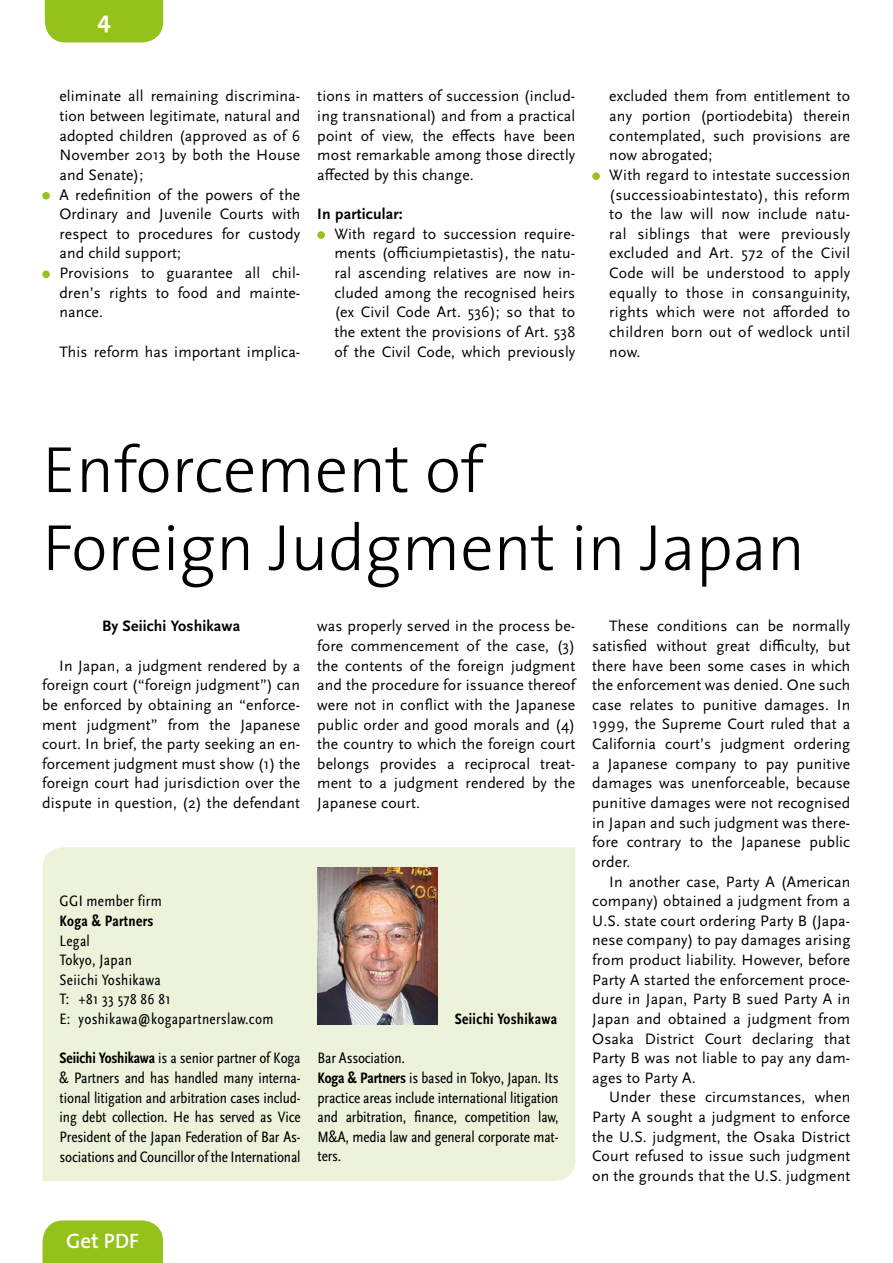
<style>
.page{position:relative;width:893px;height:1263px;background:#fff}
.page>*{position:absolute;margin:0;border:0;box-sizing:border-box;transform-origin:0 0}
.t1{font:300 66px/78px "The Sans";color:#000}
.t2{font:700 24px "The Sans";color:#fff}
.t3{font:600 21px "The Sans";color:#fff}
.t4{font:15.75px/19.6px "Scala Sans Pro";letter-spacing:.01em;color:#000;text-align:justify}
.t5{font:condensed 15.75px/19.6px "Scala Sans Pro";letter-spacing:-.005em;color:#000;text-align:justify}
.t6{font:condensed 15.75px/19.6px "Scala Sans Pro";letter-spacing:.02em;color:#000}
.t7{font:700 15.75px "Scala Sans Pro";letter-spacing:.01em;color:#000}
.t8{font:700 condensed 15.75px "Scala Sans Pro";letter-spacing:.02em;color:#000}
.s1{font-weight:700}
</style>
<div class="page">
<div style="left:45px;top:0;width:118px;height:43px;background:#94c11a"></div>
<div style="left:43px;top:1220px;width:120px;height:43px;background:#94c11a"></div>
<div style="left:42px;top:192px;width:8px;height:8px;background:#94c11a;border-radius:50%"></div>
<div style="left:42px;top:271px;width:8px;height:7px;background:#94c11a;border-radius:50%"></div>
<div style="left:317px;top:231px;width:8px;height:8px;background:#94c11a;border-radius:50%"></div>
<div style="left:592px;top:172px;width:8px;height:8px;background:#94c11a;border-radius:50%"></div>
<div style="left:43px;top:847px;width:532px;height:334px;background:#ecf3da"></div>
<img style="left:317px;top:867px;width:121px;height:157px">
<h2 class="t2" style="left:97px;top:-1px;width:15px">4</h2>
<p class="t4" style="left:59px;top:86px;width:242px;text-align:left">eliminate all remaining discrimina&shy;tion between legitimate, natural and adopted children (approved as of 6<br>November 2013 by both the House and Senate);<br>A redefinition of the powers of the<br>Ordinary and Juvenile Courts with respect to procedures for custody and child support;<br>Provisions to guarantee all chil&shy;dren’s rights to food and mainte&shy;nance.</p>
<p class="t4" style="left:59px;top:342px;width:242px">This reform has important implica-</p>
<p class="t4" style="left:317px;top:86px;width:259px">tions in matters of succession (includ&shy;ing transnational) and from a practical point of view, the effects have been most remarkable among those directly affected by this change.</p>
<p class="t7" style="left:317px;top:205px;width:87px">In particular:</p>
<p class="t4" style="left:334px;top:224px;width:242px">With regard to succession require&shy;ments (officiumpietastis), the natu&shy;ral ascending relatives are now in&shy;cluded among the recognised heirs (ex Civil Code Art. 536); so that to the extent the provisions of Art. 538 of the Civil Code, which previously</p>
<p class="t4" style="left:609px;top:86px;width:242px;text-align:left">excluded them from entitlement to any portion (portiodebita) therein contemplated, such provisions are now abrogated;<br>With regard to intestate succession (successioabintestato), this reform to the law will now include natu&shy;ral siblings that were previously excluded and Art. 572 of the Civil<br>Code will be understood to apply equally to those in consanguinity, rights which were not afforded to children born out of wedlock until now.</p>
<h1 class="t1" style="left:43px;top:429px;width:764px">Enforcement of<br>Foreign Judgment in Japan</h1>
<p class="t4" style="left:317px;top:616px;width:260px">was properly served in the process be&shy;fore commencement of the case, (3) the contents of the foreign judgment and the procedure for issuance thereof were not in conflict with the Japanese public order and good morals and (4) the country to which the foreign court belongs provides a reciprocal treat&shy;ment to a judgment rendered by the Japanese court.</p>
<p class="t4" style="left:592px;top:616px;width:260px;text-indent:17px">These conditions can be normally satisfied without great difficulty, but there have been some cases in which the enforcement was denied. One such case relates to punitive damages. In 1999, the Supreme Court ruled that a California court’s judgment ordering a Japanese company to pay punitive damages was unenforceable, because punitive damages were not recognised in Japan and such judgment was there&shy;fore contrary to the Japanese public order.</p>
<p class="t4" style="left:592px;top:871px;width:260px;text-indent:17px">In another case, Party A (American company) obtained a judgment from a U.S. state court ordering Party B (Japa&shy;nese company) to pay damages arising from product liability. However, before Party A started the enforcement proce&shy;dure in Japan, Party B sued Party A in Japan and obtained a judgment from Osaka District Court declaring that Party B was not liable to pay any dam&shy;ages to Party A.</p>
<p class="t4" style="left:592px;top:1087px;width:260px;text-indent:17px">Under these circumstances, when Party A sought a judgment to enforce the U.S. judgment, the Osaka District Court refused to issue such judgment on the grounds that the U.S. judgment</p>
<p class="t7" style="left:102px;top:617px;width:140px">By Seiichi Yoshikawa</p>
<p class="t4" style="left:42px;top:656px;width:260px;text-indent:17px">In Japan, a judgment rendered by a foreign court (“foreign judgment”) can be enforced by obtaining an “enforce&shy;ment judgment” from the Japanese court. In brief, the party seeking an en&shy;forcement judgment must show (1) the foreign court had jurisdiction over the dispute in question, (2) the defendant</p>
<p class="t6" style="left:60px;top:891px;width:104px">GGI member firm</p>
<p class="t8" style="left:60px;top:911px;width:95px">Koga &amp; Partners</p>
<p class="t6" style="left:60px;top:930px;width:215px">Legal<br>Tokyo, Japan<br>Seiichi Yoshikawa<br>T: +81 33 578 86 81<br>E: yoshikawa@kogapartnerslaw.com</p>
<p class="t8" style="left:455px;top:1010px;width:104px">Seiichi Yoshikawa</p>
<p class="t5" style="left:60px;top:1048px;width:242px"><span class="s1">Seiichi Yoshikawa</span> is a senior partner of Koga &amp; Partners and has handled many interna&shy;tional litigation and arbitration cases includ&shy;ing debt collection. He has served as Vice President of the Japan Federation of Bar As&shy;sociations and Councillor of the International</p>
<p class="t5" style="left:318px;top:1048px;width:242px;text-align:left">Bar Association.<br><span class="s1">Koga &amp; Partners</span> is based in Tokyo, Japan. Its practice areas include international litigation and arbitration, finance, competition law, M&amp;A, media law and general corporate mat&shy;ters.</p>
<h3 class="t3" style="left:66px;top:1224px;width:74px">Get PDF</h3>
</div>
